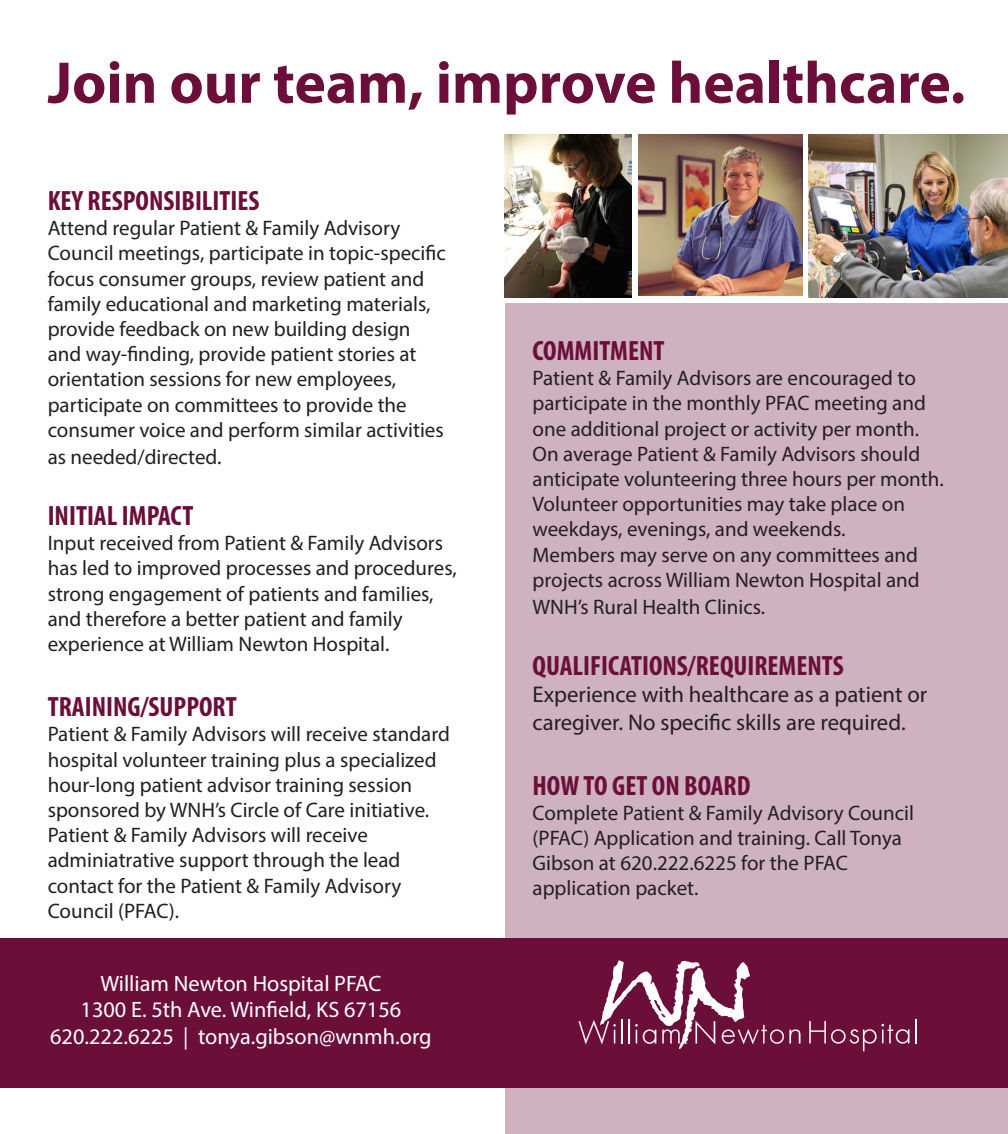
<style>
.page{position:relative;width:1008px;height:1134px;background:#fff}
.page>*{position:absolute;margin:0;border:0;box-sizing:border-box;transform-origin:0 0}
.t1{font:700 59.32px "Myriad Pro";color:#6b0f3a}
.t2{font:28px "Myriad Variable Concept";color:#6b0f3a}
.t3{font:22.75px/27.3px "Myriad Pro";color:#231f20}
.t4{font:22.22px "Myriad Pro";color:#fff}
.t5{font:21px/25.2px "Myriad Pro";color:#231f20}
</style>
<div class="page">
<div style="left:505px;top:303px;width:503px;height:831px;background:#cfb2c0"></div>
<div style="left:0;top:938px;width:1008px;height:149px;background:#6b0f3a"></div>
<img style="left:505px;top:134px;width:127px;height:163px">
<img style="left:809px;top:134px;width:199px;height:163px">
<img style="left:638px;top:134px;width:164px;height:162px">
<svg style="left:809px;top:1021px;width:100px;height:30px"></svg>
<hr style="left:915px;top:1019px;width:2px;height:24px;background:#fff">
<svg style="left:579px;top:960px;width:221px;height:89px"></svg>
<p class="t1" style="left:48px;top:44px;width:919px">Join our team, improve healthcare.</p>
<p class="t2" style="left:48px;top:184px;width:213px">KEY RESPONSIBILITIES</p>
<p class="t5" style="left:48px;top:215px;width:400px">Attend regular Patient &amp; Family Advisory Council meetings, participate in topic-specific focus consumer groups, review patient and family educational and marketing materials, provide feedback on new building design and way-finding, provide patient stories at orientation sessions for new employees, participate on committees to provide the consumer voice and perform similar activities</p>
<p class="t5" style="left:48px;top:444px;width:175px">as needed/directed.</p>
<p class="t2" style="left:48px;top:499px;width:147px">INITIAL IMPACT</p>
<p class="t5" style="left:48px;top:530px;width:411px">Input received from Patient &amp; Family Advisors has led to improved processes and procedures, strong engagement of patients and families, and therefore a better patient and family experience at William Newton Hospital.</p>
<p class="t2" style="left:48px;top:690px;width:191px">TRAINING/SUPPORT</p>
<p class="t5" style="left:48px;top:721px;width:404px">Patient &amp; Family Advisors will receive standard hospital volunteer training plus a specialized hour-long patient advisor training session sponsored by WNH’s Circle of Care initiative.<br>Patient &amp; Family Advisors will receive adminiatrative support through the lead contact for the Patient &amp; Family Advisory Council (PFAC).</p>
<p class="t4" style="left:100px;top:969px;width:283px">William Newton Hospital PFAC</p>
<p class="t4" style="left:81px;top:996px;width:322px">1300 E. 5th Ave. Winfield, KS 67156</p>
<p class="t4" style="left:50px;top:1023px;width:383px">620.222.6225 | tonya.gibson@wnmh.org</p>
<p class="t2" style="left:533px;top:334px;width:134px">COMMITMENT</p>
<p class="t5" style="left:533px;top:365px;width:413px">Patient &amp; Family Advisors are encouraged to participate in the monthly PFAC meeting and one additional project or activity per month.<br>On average Patient &amp; Family Advisors should anticipate volunteering three hours per month.</p>
<p class="t5" style="left:533px;top:491px;width:374px">Volunteer opportunities may take place on weekdays, evenings, and weekends.</p>
<p class="t5" style="left:533px;top:542px;width:389px">Members may serve on any committees and projects across William Newton Hospital and</p>
<p class="t5" style="left:533px;top:594px;width:234px">WNH’s Rural Health Clinics.</p>
<p class="t2" style="left:533px;top:649px;width:313px">QUALIFICATIONS/REQUIREMENTS</p>
<p class="t3" style="left:533px;top:681px;width:396px">Experience with healthcare as a patient or caregiver. No specific skills are required.</p>
<p class="t2" style="left:533px;top:769px;width:219px">HOW TO GET ON BOARD</p>
<p class="t5" style="left:533px;top:800px;width:383px">Complete Patient &amp; Family Advisory Council (PFAC) Application and training. Call Tonya<br>Gibson at 620.222.6225 for the PFAC</p>
<p class="t5" style="left:533px;top:876px;width:167px">application packet.</p>
</div>
